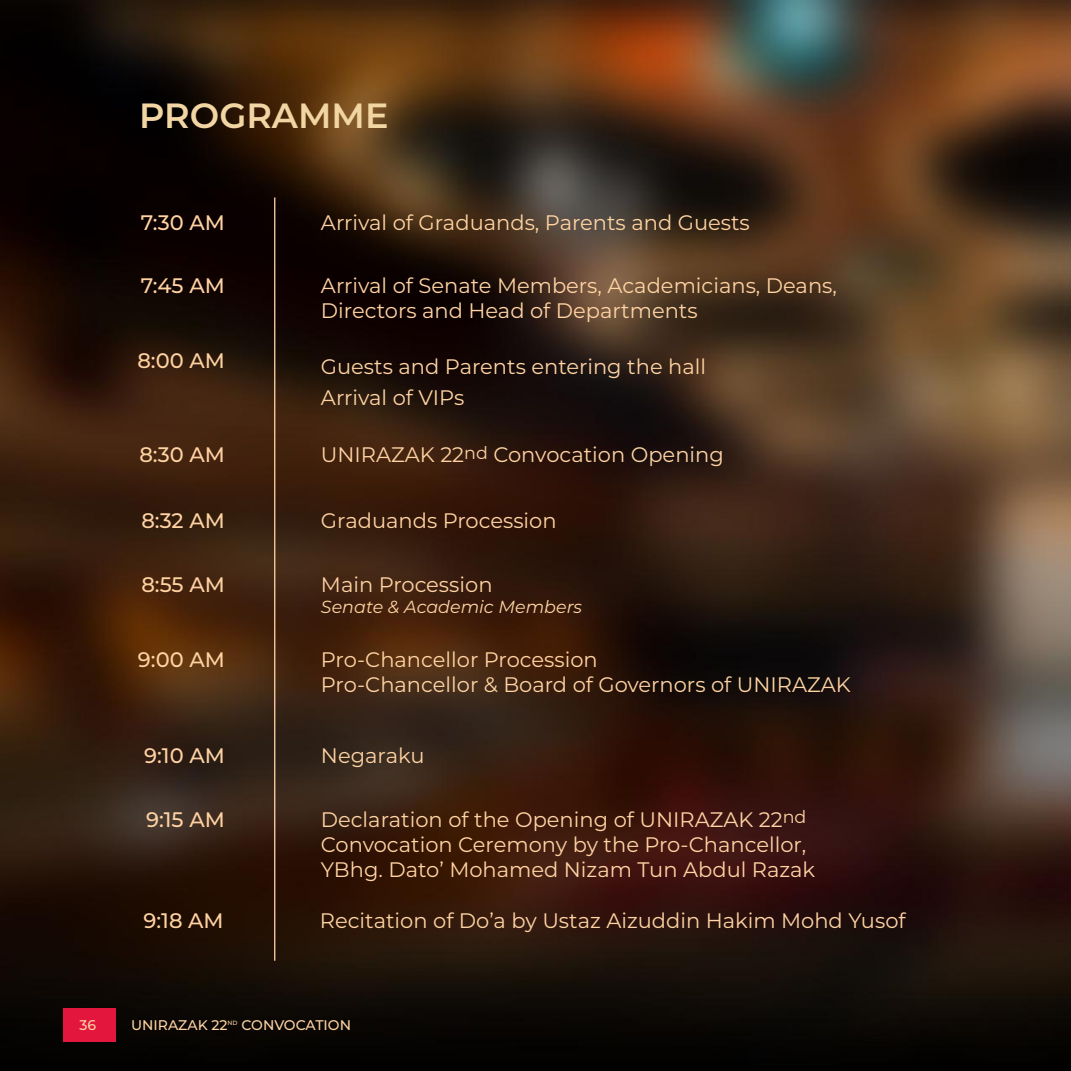
<style>
.page{position:relative;width:1071px;height:1071px;background:#fff}
.page>*{position:absolute;margin:0;border:0;box-sizing:border-box;transform-origin:0 0}
.t1{font:600 35px "Montserrat";color:#f1d5a3}
.t2{font:21px/25.2px "Montserrat";color:#ffd3a3}
.t3{font:500 21px "Montserrat";color:#ffd2a2}
.t4{font:italic 17.5px "Montserrat";color:#ffd3a3}
.t5{font:500 14px "Montserrat";color:#fed3a3}
.t6{font:500 6.12px "Montserrat";color:#fed3a3}
</style>
<div class="page">
<img style="left:0;top:0;width:1071px;height:1071px">
<hr style="left:274px;top:197px;width:1px;height:764px;background:#ffd2a2">
<div style="left:63px;top:1008px;width:53px;height:33px;background:#e3173e"></div>
<h1 class="t1" style="left:139px;top:91px;width:251px">PROGRAMME</h1>
<p class="t3" style="left:141px;top:207px;width:85px">7:30 AM</p>
<p class="t2" style="left:321px;top:209px;width:430px">Arrival of Graduands, Parents and Guests</p>
<p class="t3" style="left:141px;top:270px;width:86px">7:45 AM</p>
<p class="t2" style="left:321px;top:272px;width:518px">Arrival of Senate Members, Academicians, Deans,<br>Directors and Head of Departments</p>
<p class="t3" style="left:137px;top:346px;width:89px">8:00 AM</p>
<p class="t2" style="left:321px;top:353px;width:387px">Guests and Parents entering the hall</p>
<p class="t2" style="left:321px;top:384px;width:145px">Arrival of VIPs</p>
<p class="t3" style="left:139px;top:440px;width:87px">8:30 AM</p>
<p class="t2" style="left:321px;top:442px;width:404px">UNIRAZAK 22<sup>nd</sup> Convocation Opening</p>
<p class="t3" style="left:141px;top:506px;width:85px">8:32 AM</p>
<p class="t2" style="left:321px;top:507px;width:237px">Graduands Procession</p>
<p class="t3" style="left:141px;top:570px;width:85px">8:55 AM</p>
<p class="t2" style="left:321px;top:571px;width:173px">Main Procession</p>
<p class="t4" style="left:321px;top:595px;width:263px">Senate &amp; Academic Members</p>
<p class="t3" style="left:138px;top:645px;width:88px">9:00 AM</p>
<p class="t2" style="left:321px;top:646px;width:531px">Pro-Chancellor Procession<br>Pro-Chancellor &amp; Board of Governors of UNIRAZAK</p>
<p class="t3" style="left:144px;top:741px;width:82px">9:10 AM</p>
<p class="t2" style="left:321px;top:742px;width:105px">Negaraku</p>
<p class="t3" style="left:146px;top:804px;width:80px">9:15 AM</p>
<p class="t2" style="left:321px;top:806px;width:496px">Declaration of the Opening of UNIRAZAK 22<sup>nd<br></sup>Convocation Ceremony by the Pro-Chancellor,<br>YBhg. Dato’ Mohamed Nizam Tun Abdul Razak</p>
<p class="t3" style="left:144px;top:906px;width:82px">9:18 AM</p>
<p class="t2" style="left:320px;top:907px;width:587px">Recitation of Do’a by Ustaz Aizuddin Hakim Mohd Yusof</p>
<p class="t5" style="left:79px;top:1016px;width:18px">36</p>
<p class="t5" style="left:131px;top:1016px;width:98px">UNIRAZAK 22</p>
<p class="t6" style="left:228px;top:1019px;width:12px">ND</p>
<p class="t5" style="left:241px;top:1016px;width:111px">CONVOCATION</p>
</div>
